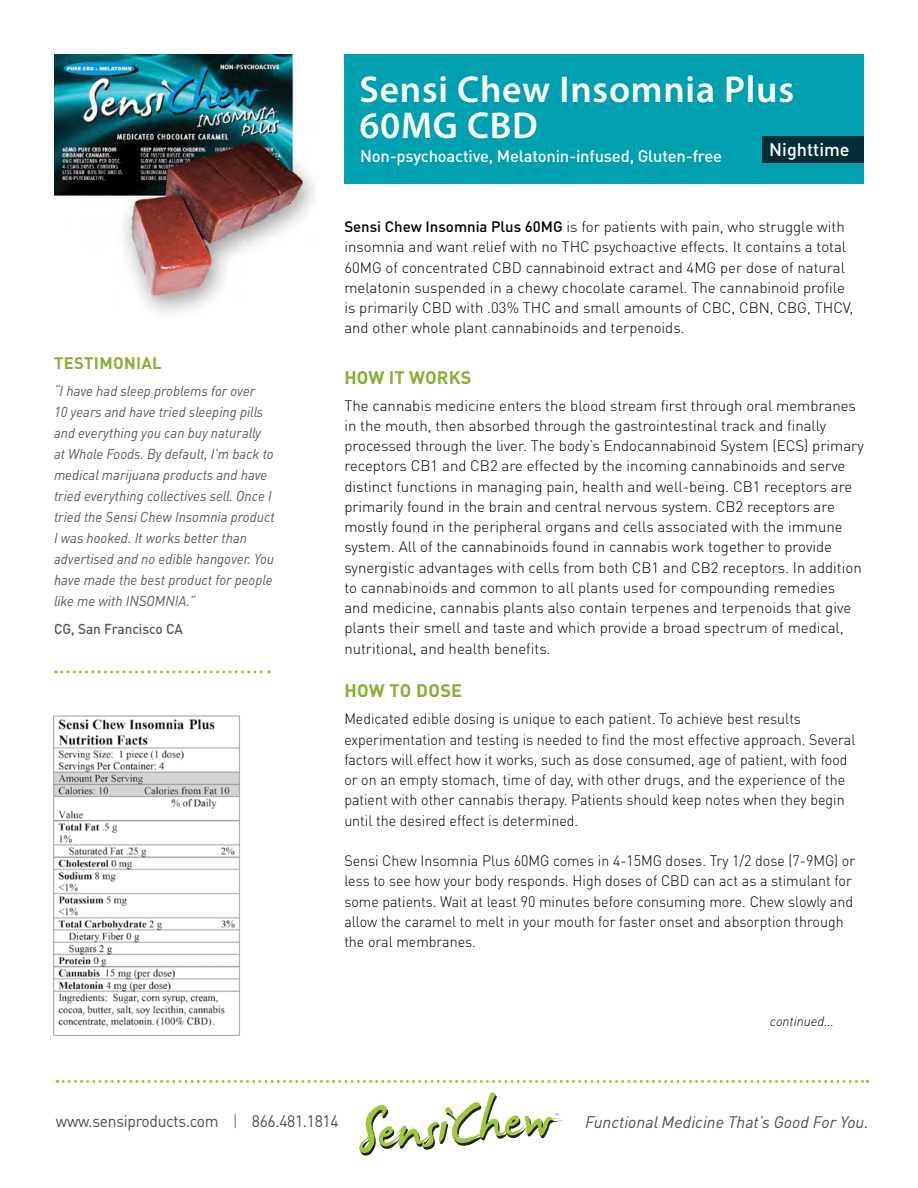
<style>
.page{position:relative;width:918px;height:1188px;background:#fff}
.page>*{position:absolute;margin:0;border:0;box-sizing:border-box;transform-origin:0 0}
.t1{font:600 37.5px/36px "Myriad Pro";letter-spacing:.02em;color:#fff}
.t2{font:700 18px "DIN Pro";letter-spacing:.01em;color:#87b036}
.t3{font:500 18px "DIN Pro";color:#fff}
.t4{font:500 16.5px "DIN Pro";letter-spacing:-.01em;color:#fff}
.t5{font:italic 16.5px "DIN Pro";color:#4d4d4f}
.t6{font:16.5px "DIN Pro";letter-spacing:-.02em;color:#4d4d4f;scale:.95 1}
.t7{font:700 16.5px "DIN Pro";letter-spacing:.02em;color:#87b036}
.t8{font:300 15px/20.2px "DIN Pro";color:#000}
.t9{font:300 15px/20.2px "DIN Pro";color:#000;scale:.95 1}
.t10{font:italic 14.25px/21px "DIN Pro";color:#58595b;scale:.95 1}
.t11{font:500 14.25px "DIN Pro";color:#58595b;scale:.95 1}
.t12{font:italic 300 13.5px "DIN Pro";color:#000}
.s1{font-weight:500}
.s2{color:#808285}
</style>
<div class="page">
<svg style="left:56px;top:670px;width:213px;height:3px"></svg>
<img style="left:53px;top:715px;width:187px;height:321px">
<img style="left:54px;top:54px;width:261px;height:261px">
<div style="left:344px;top:54px;width:520px;height:130px;background:#00a0b0"></div>
<div style="left:762px;top:136px;width:102px;height:27px;background:#003035"></div>
<svg style="left:57px;top:1080px;width:811px;height:3px"></svg>
<svg style="left:359px;top:1092px;width:204px;height:64px"></svg>
<p class="t7" style="left:54px;top:349px;width:109px">TESTIMONIAL</p>
<p class="t10" style="left:54px;top:379px;width:234px">“I have had sleep problems for over<br>10 years and have tried sleeping pills and everything you can buy naturally at Whole Foods. By default, I’m back to medical marijuana products and have tried everything collectives sell. Once I tried the Sensi Chew Insomnia product I was hooked. It works better than advertised and no edible hangover. You have made the best product for people like me with INSOMNIA.”</p>
<p class="t11" style="left:54px;top:617px;width:137px">CG, San Francisco CA</p>
<h1 class="t1" style="left:359px;top:70px;width:436px">Sensi Chew Insomnia Plus<br>60MG CBD</h1>
<p class="t4" style="left:360px;top:143px;width:364px">Non-psychoactive, Melatonin-infused, Gluten-free</p>
<p class="t3" style="left:769px;top:135px;width:82px">Nighttime</p>
<p class="t8" style="left:344px;top:215px;width:511px"><span class="s1">Sensi Chew Insomnia Plus 60MG</span> is for patients with pain, who struggle with insomnia and want relief with no THC psychoactive effects. It contains a total 60MG of concentrated CBD cannabinoid extract and 4MG per dose of natural melatonin suspended in a chewy chocolate caramel. The cannabinoid profile is primarily CBD with .03% THC and small amounts of CBC, CBN, CBG, THCV, and other whole plant cannabinoids and terpenoids.</p>
<p class="t2" style="left:344px;top:362px;width:129px">HOW IT WORKS</p>
<p class="t8" style="left:344px;top:394px;width:521px">The cannabis medicine enters the blood stream first through oral membranes in the mouth, then absorbed through the gastrointestinal track and finally processed through the liver. The body’s Endocannabinoid System (ECS) primary receptors CB1 and CB2 are effected by the incoming cannabinoids and serve distinct functions in managing pain, health and well-being. CB1 receptors are primarily found in the brain and central nervous system. CB2 receptors are mostly found in the peripheral organs and cells associated with the immune system. All of the cannabinoids found in cannabis work together to provide synergistic advantages with cells from both CB1 and CB2 receptors. In addition to cannabinoids and common to all plants used for compounding remedies<br>and medicine, cannabis plants also contain terpenes and terpenoids that give plants their smell and taste and which provide a broad spectrum of medical, nutritional, and health benefits.</p>
<p class="t2" style="left:344px;top:676px;width:119px">HOW TO DOSE</p>
<p class="t9" style="left:344px;top:707px;width:540px">Medicated edible dosing is unique to each patient. To achieve best results experimentation and testing is needed to find the most effective approach. Several factors will effect how it works, such as dose consumed, age of patient, with food or on an empty stomach, time of day, with other drugs, and the experience of the patient with other cannabis therapy. Patients should keep notes when they begin until the desired effect is determined.</p>
<p class="t9" style="left:344px;top:849px;width:539px">Sensi Chew Insomnia Plus 60MG comes in 4-15MG doses. Try 1/2 dose (7-9MG) or less to see how your body responds. High doses of CBD can act as a stimulant for some patients. Wait at least 90 minutes before consuming more. Chew slowly and allow the caramel to melt in your mouth for faster onset and absorption through the oral membranes.</p>
<p class="t12" style="left:770px;top:1010px;width:66px">continued...</p>
<p class="t6" style="left:56px;top:1108px;width:299px">www.sensiproducts.com <span class="s2">|</span> 866.481.1814</p>
<p class="t5" style="left:585px;top:1109px;width:285px">Functional Medicine That’s Good For You.</p>
</div>
